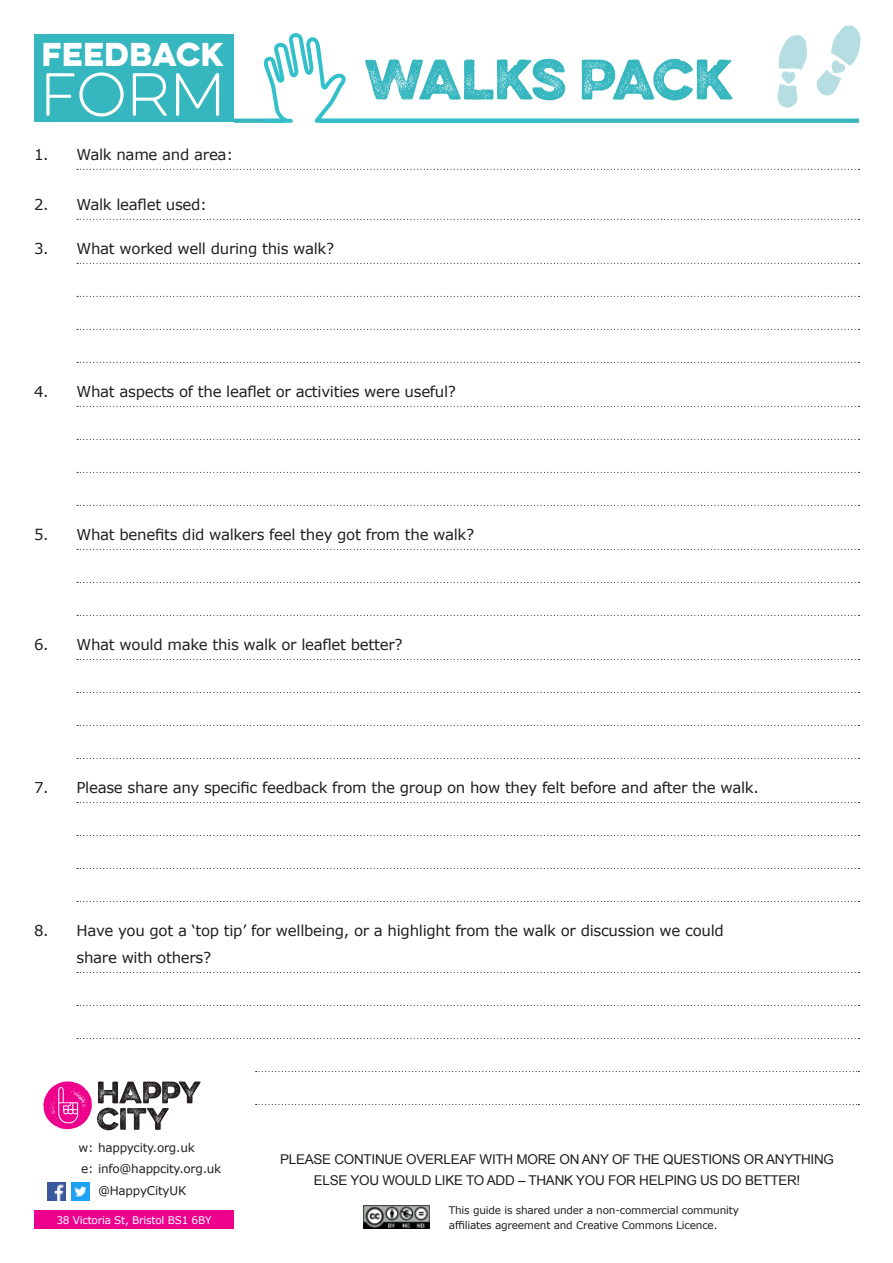
<style>
.page{position:relative;width:893px;height:1263px;background:#fff}
.page>*{position:absolute;margin:0;border:0;box-sizing:border-box;transform-origin:0 0}
.t1{font:100 54.45px "Eveleth Clean";color:#fff}
.t2{font:51px "Eveleth Dot";letter-spacing:-.045em;color:#36b6bf}
.t3{font:100 46.8px "Eveleth Clean";color:#fff}
.t4{font:34.5px "Eveleth Clean";color:#fff}
.t5{font:29.7px "Eveleth Clean";letter-spacing:.02em;color:#fff}
.t6{font:15px/27px "Verdana";letter-spacing:-.02em;color:#231f20}
.t7{font:13.5px/20.5px "Arial";letter-spacing:-.02em;color:#231f20;text-align:center}
.t8{font:12px "Verdana";letter-spacing:-.02em;color:#231f20}
.t9{font:10.5px/15px "Verdana";letter-spacing:-.02em;color:#231f20}
.t10{font:10.5px "Verdana";letter-spacing:-.02em;color:#fff}
</style>
<div class="page">
<svg style="left:43px;top:1081px;width:158px;height:49px"></svg>
<img style="left:47px;top:1182px;width:19px;height:18px">
<img style="left:71px;top:1182px;width:18px;height:18px">
<div style="left:34px;top:1211px;width:200px;height:18px;background:#ec008c"></div>
<svg style="left:234px;top:119px;width:29px;height:4px"></svg>
<svg style="left:560px;top:119px;width:299px;height:4px"></svg>
<div style="left:34px;top:34px;width:200px;height:88px;background:#36b6bf"></div>
<svg style="left:263px;top:33px;width:297px;height:90px"></svg>
<svg style="left:816px;top:25px;width:45px;height:71px"></svg>
<svg style="left:777px;top:35px;width:30px;height:73px"></svg>
<img style="left:363px;top:1206px;width:66px;height:23px">
<svg style="left:77px;top:169px;width:782px;height:1px"></svg>
<svg style="left:77px;top:219px;width:782px;height:1px"></svg>
<svg style="left:77px;top:263px;width:782px;height:1px"></svg>
<svg style="left:77px;top:296px;width:782px;height:1px"></svg>
<svg style="left:77px;top:329px;width:782px;height:1px"></svg>
<svg style="left:77px;top:362px;width:782px;height:1px"></svg>
<svg style="left:77px;top:406px;width:782px;height:1px"></svg>
<svg style="left:77px;top:439px;width:782px;height:1px"></svg>
<svg style="left:77px;top:472px;width:782px;height:1px"></svg>
<svg style="left:77px;top:505px;width:782px;height:1px"></svg>
<svg style="left:77px;top:549px;width:782px;height:1px"></svg>
<svg style="left:77px;top:582px;width:782px;height:1px"></svg>
<svg style="left:77px;top:615px;width:782px;height:1px"></svg>
<svg style="left:77px;top:659px;width:782px;height:1px"></svg>
<svg style="left:77px;top:692px;width:782px;height:1px"></svg>
<svg style="left:77px;top:725px;width:782px;height:1px"></svg>
<svg style="left:77px;top:758px;width:782px;height:1px"></svg>
<svg style="left:77px;top:802px;width:782px;height:1px"></svg>
<svg style="left:77px;top:835px;width:782px;height:1px"></svg>
<svg style="left:77px;top:868px;width:782px;height:1px"></svg>
<svg style="left:77px;top:901px;width:782px;height:1px"></svg>
<svg style="left:77px;top:972px;width:782px;height:1px"></svg>
<svg style="left:77px;top:1005px;width:782px;height:1px"></svg>
<svg style="left:77px;top:1038px;width:782px;height:1px"></svg>
<svg style="left:256px;top:1071px;width:603px;height:1px"></svg>
<svg style="left:256px;top:1104px;width:603px;height:1px"></svg>
<h3 class="t5" style="left:42px;top:31px;width:183px">FEEDBACK</h3>
<h1 class="t1" style="left:40px;top:57px;width:186px">FORM</h1>
<h3 class="t4" style="left:41px;top:30px;width:187px">‘HOW TO’</h3>
<h3 class="t3" style="left:50px;top:63px;width:169px">Guide</h3>
<p class="t6" style="left:34px;top:142px;width:201px">1. Walk name and area:</p>
<p class="t6" style="left:34px;top:192px;width:175px">2. Walk leaflet used:</p>
<p class="t6" style="left:34px;top:236px;width:302px">3. What worked well during this walk?</p>
<h2 class="t2" style="left:365px;top:40px;width:370px">WALKS PACK</h2>
<p class="t6" style="left:34px;top:379px;width:424px">4. What aspects of the leaflet or activities were useful?</p>
<p class="t6" style="left:34px;top:522px;width:442px">5. What benefits did walkers feel they got from the walk?</p>
<p class="t6" style="left:34px;top:632px;width:370px">6. What would make this walk or leaflet better?</p>
<p class="t6" style="left:34px;top:775px;width:726px">7. Please share any specific feedback from the group on how they felt before and after the walk.</p>
<p class="t6" style="left:77px;top:918px;width:649px;text-indent:-43px">8. Have you got a ‘top tip’ for wellbeing, or a highlight from the walk or discussion we could share with others?</p>
<p class="t8" style="left:78px;top:1140px;width:118px">w: happycity.org.uk</p>
<p class="t8" style="left:81px;top:1161px;width:142px">e: info@happcity.org.uk</p>
<p class="t8" style="left:98px;top:1183px;width:90px">@HappyCityUK</p>
<p class="t10" style="left:56px;top:1213px;width:157px">38 Victoria St, Bristol BS1 6BY</p>
<p class="t7" style="left:280px;top:1149px;width:555px">PLEASE CONTINUE OVERLEAF WITH MORE ON ANY OF THE QUESTIONS OR ANYTHING<br>ELSE YOU WOULD LIKE TO ADD – THANK YOU FOR HELPING US DO BETTER!</p>
<p class="t9" style="left:449px;top:1203px;width:291px">This guide is shared under a non-commercial community affiliates agreement and Creative Commons Licence.</p>
</div>
